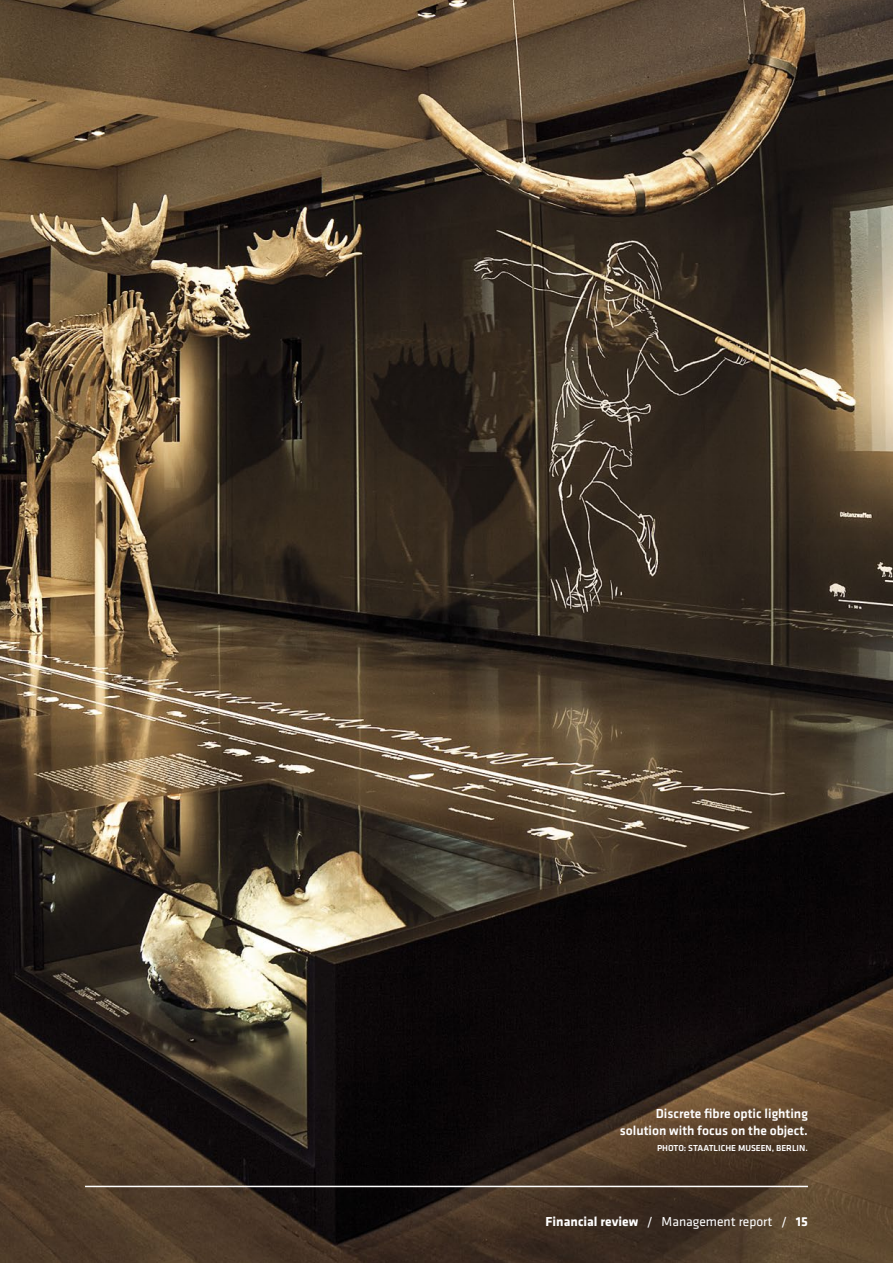
<style>
.page{position:relative;width:893px;height:1263px;background:#fff}
.page>*{position:absolute;margin:0;border:0;box-sizing:border-box;transform-origin:0 0}
.t1{font:500 13.5px/16.5px "Klavika";color:#fff;text-align:right}
.t2{font:13.5px "Klavika";color:#fff}
.t3{font:500 9px "Klavika";color:#fff}
.s1{font-weight:700}
</style>
<div class="page">
<img style="left:0;top:0;width:893px;height:1263px">
<hr style="left:85px;top:1186px;width:723px;height:1px;background:#fff">
<p class="t1" style="left:620px;top:1105px;width:190px">Discrete fibre optic lighting solution with focus on the object.</p>
<p class="t3" style="left:657px;top:1142px;width:152px">PHOTO: STAATLICHE MUSEEN, BERLIN.</p>
<p class="t2" style="left:546px;top:1212px;width:264px"><span class="s1">Financial review</span> / Management report / <span class="s1">15</span></p>
</div>
